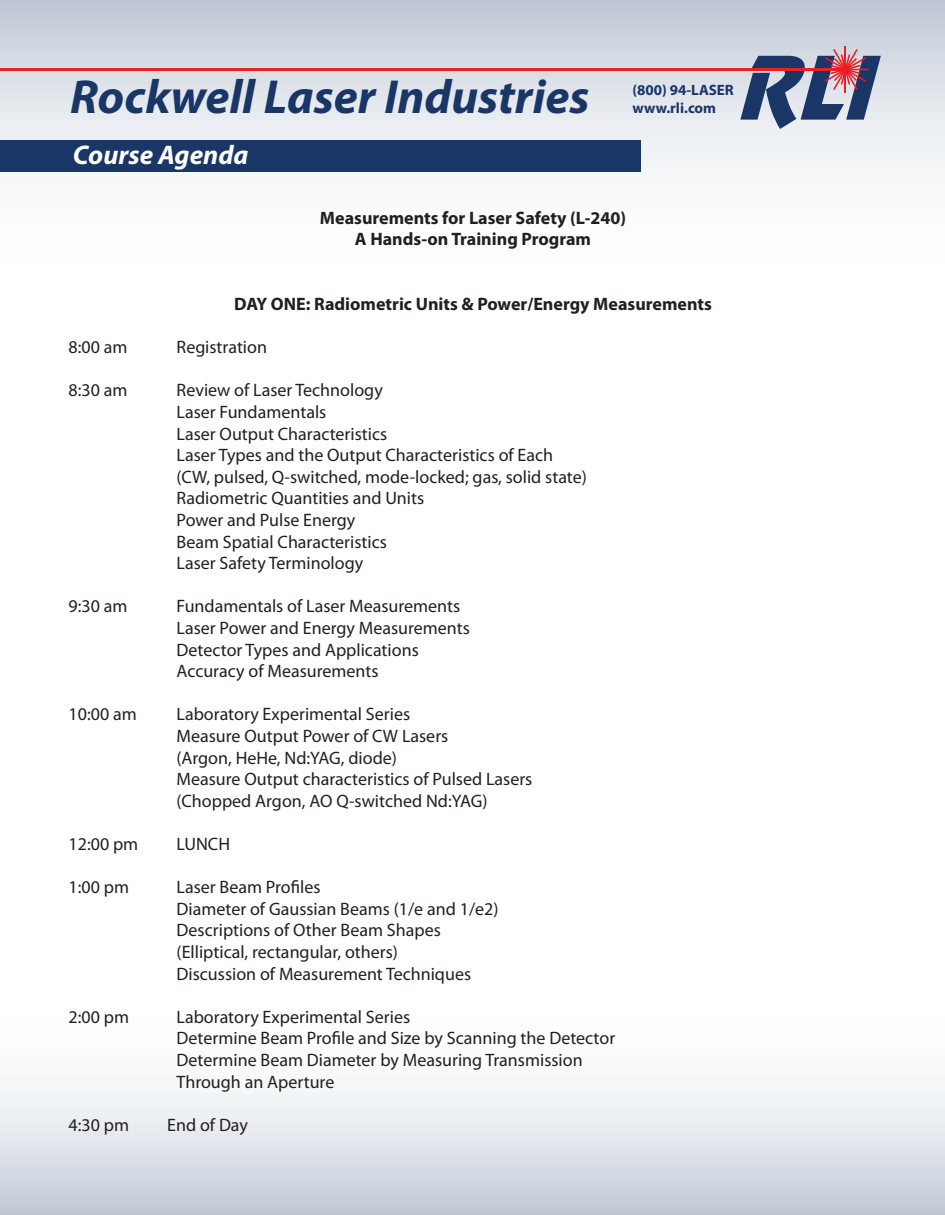
<style>
.page{position:relative;width:945px;height:1215px;background:#fff}
.page>*{position:absolute;margin:0;border:0;box-sizing:border-box;transform-origin:0 0}
.t1{font:italic 86.1px "ST On Stage";color:#193666}
.t2{font:italic 700 48px "Myriad Pro";color:#193666}
.t3{font:italic 700 27px "Myriad Pro";color:#fff}
.t4{font:18px "Myriad Pro";color:#231f20}
.t5{font:700 18px "Myriad Pro";color:#231f20}
.t6{font:700 15px "Myriad Pro";color:#193666}
</style>
<div class="page">
<svg style="left:0;top:0;width:945px;height:172px;background:#d9dce4"></svg>
<svg style="left:0;top:1085px;width:945px;height:130px"></svg>
<hr style="left:845px;top:46px;width:1px;height:47px;background:#ee1d23">
<svg style="left:751px;top:49px;width:118px;height:41px;background:#dcc2c9"></svg>
<hr style="left:0;top:68px;width:842px;height:2px;background:#ee1d23">
<div style="left:0;top:140px;width:641px;height:31px;background:#193666"></div>
<h1 class="t1" style="left:734px;top:37px;width:165px">RLI</h1>
<p class="t2" style="left:70px;top:65px;width:521px">Rockwell Laser Industries</p>
<p class="t6" style="left:632px;top:80px;width:103px">(800) 94-LASER</p>
<p class="t6" style="left:632px;top:98px;width:85px">www.rli.com</p>
<p class="t3" style="left:73px;top:137px;width:177px">Course Agenda</p>
<p class="t5" style="left:320px;top:206px;width:308px">Measurements for Laser Safety (L-240)</p>
<p class="t5" style="left:355px;top:227px;width:238px">A Hands-on Training Program</p>
<p class="t5" style="left:234px;top:292px;width:479px">DAY ONE: Radiometric Units &amp; Power/Energy Measurements</p>
<p class="t4" style="left:69px;top:336px;width:60px">8:00 am</p>
<p class="t4" style="left:177px;top:336px;width:92px">Registration</p>
<p class="t4" style="left:69px;top:379px;width:60px">8:30 am</p>
<p class="t4" style="left:177px;top:379px;width:208px">Review of Laser Technology</p>
<p class="t4" style="left:177px;top:401px;width:151px">Laser Fundamentals</p>
<p class="t4" style="left:177px;top:422px;width:212px">Laser Output Characteristics</p>
<p class="t4" style="left:177px;top:444px;width:378px">Laser Types and the Output Characteristics of Each</p>
<p class="t4" style="left:177px;top:466px;width:412px">(CW, pulsed, Q-switched, mode-locked; gas, solid state)</p>
<p class="t4" style="left:177px;top:487px;width:249px">Radiometric Quantities and Units</p>
<p class="t4" style="left:177px;top:509px;width:180px">Power and Pulse Energy</p>
<p class="t4" style="left:177px;top:530px;width:212px">Beam Spatial Characteristics</p>
<p class="t4" style="left:177px;top:552px;width:188px">Laser Safety Terminology</p>
<p class="t4" style="left:69px;top:595px;width:60px">9:30 am</p>
<p class="t4" style="left:177px;top:595px;width:285px">Fundamentals of Laser Measurements</p>
<p class="t4" style="left:177px;top:617px;width:295px">Laser Power and Energy Measurements</p>
<p class="t4" style="left:177px;top:638px;width:244px">Detector Types and Applications</p>
<p class="t4" style="left:177px;top:660px;width:203px">Accuracy of Measurements</p>
<p class="t4" style="left:69px;top:703px;width:70px">10:00 am</p>
<p class="t4" style="left:177px;top:703px;width:235px">Laboratory Experimental Series</p>
<p class="t4" style="left:177px;top:725px;width:273px">Measure Output Power of CW Lasers</p>
<p class="t4" style="left:177px;top:746px;width:222px">(Argon, HeHe, Nd:YAG, diode)</p>
<p class="t4" style="left:177px;top:768px;width:357px">Measure Output characteristics of Pulsed Lasers</p>
<p class="t4" style="left:177px;top:790px;width:312px">(Chopped Argon, AO Q-switched Nd:YAG)</p>
<p class="t4" style="left:69px;top:833px;width:71px">12:00 pm</p>
<p class="t4" style="left:177px;top:833px;width:55px">LUNCH</p>
<p class="t4" style="left:69px;top:876px;width:62px">1:00 pm</p>
<p class="t4" style="left:177px;top:876px;width:146px">Laser Beam Profiles</p>
<p class="t4" style="left:177px;top:898px;width:323px">Diameter of Gaussian Beams (1/e and 1/e2)</p>
<p class="t4" style="left:177px;top:919px;width:266px">Descriptions of Other Beam Shapes</p>
<p class="t4" style="left:177px;top:941px;width:223px">(Elliptical, rectangular, others)</p>
<p class="t4" style="left:177px;top:962px;width:296px">Discussion of Measurement Techniques</p>
<p class="t4" style="left:69px;top:1006px;width:62px">2:00 pm</p>
<p class="t4" style="left:177px;top:1006px;width:235px">Laboratory Experimental Series</p>
<p class="t4" style="left:177px;top:1027px;width:440px">Determine Beam Profile and Size by Scanning the Detector</p>
<p class="t4" style="left:177px;top:1049px;width:408px">Determine Beam Diameter by Measuring Transmission</p>
<p class="t4" style="left:177px;top:1070px;width:159px">Through an Aperture</p>
<p class="t4" style="left:69px;top:1114px;width:62px">4:30 pm</p>
<p class="t4" style="left:167px;top:1114px;width:82px">End of Day</p>
</div>
